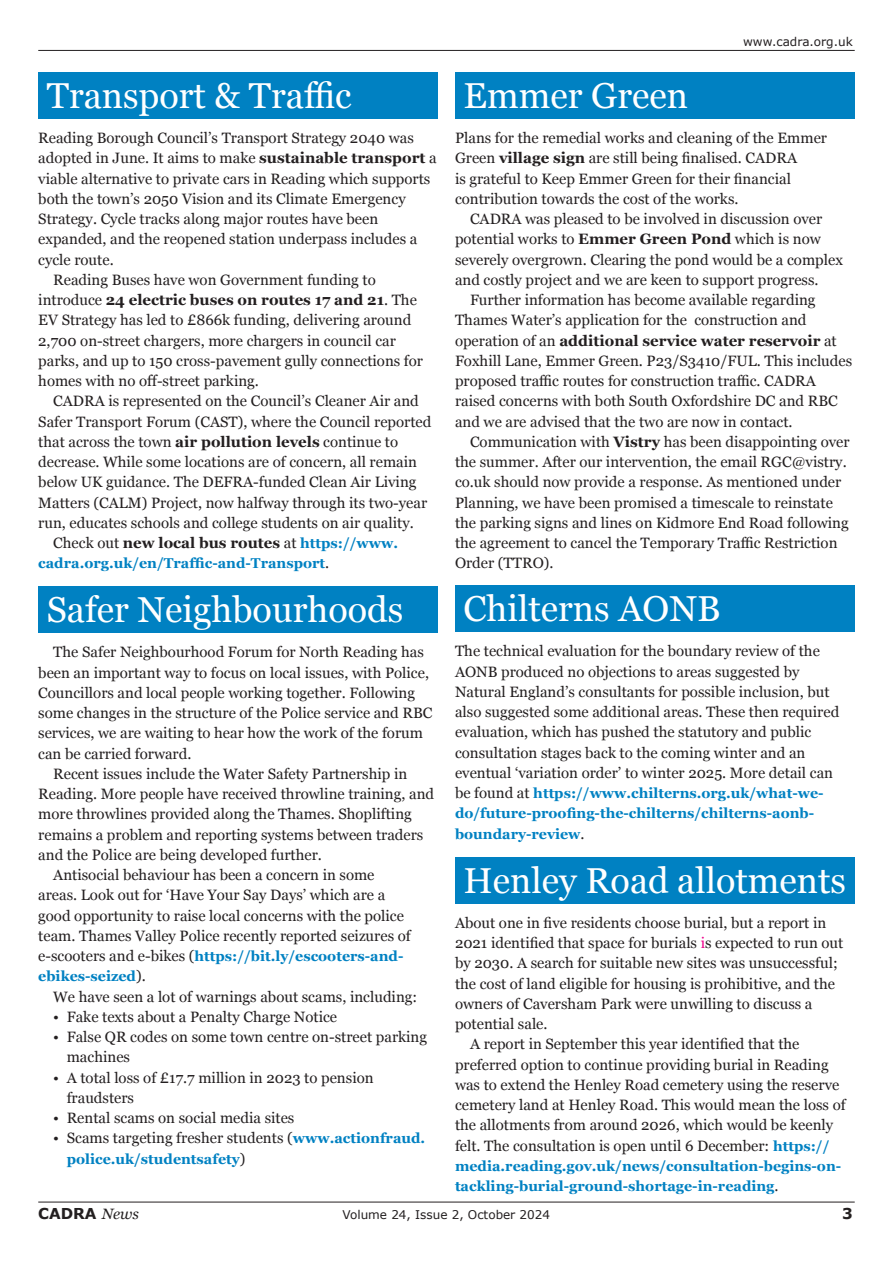
<style>
.page{position:relative;width:893px;height:1263px;background:#fff}
.page>*{position:absolute;margin:0;border:0;box-sizing:border-box;transform-origin:0 0}
.A_head_Georgia{font:36px "Georgia";color:#fff}
.Body_text_next{font:15px/20.2px "Georgia";color:#231f20}
.Body_text{font:15px/20.2px "Georgia";color:#231f20}
.Bullet_list{font:15px/20.2px "Georgia";color:#231f20}
.Body_text_next-2{font:700 15px "Georgia";color:#231f20}
.t1{font:700 15px "Verdana";color:#231f20}
.Body_text_next-3{font:700 14.25px/20.2px "Georgia";color:#0081c2}
.Body_text-2{font:700 14.25px/20.2px "Georgia";color:#0081c2}
.Bullet_list-2{font:700 14.25px "Georgia";color:#0081c2}
.t2{font:12px "Verdana";color:#231f20}
.s1{font-weight:700}
.s2{font-weight:400}
.s3{font-size:14.25px;color:#0081c2}
.s4{font-weight:400;font-size:15px;color:#231f20}
.s5{font-weight:700;font-size:14.25px;color:#0081c2}
.s6{color:#ed028c}
.s7{font-family:"Georgia";font-weight:400;font-style:italic}
</style>
<div class="page">
<hr style="left:38px;top:50px;width:817px;height:1px;background:#231f20">
<hr style="left:38px;top:1202px;width:817px;height:1px;background:#231f20">
<div style="left:38px;top:72px;width:400px;height:47px;background:#0081c2"></div>
<div style="left:455px;top:72px;width:400px;height:47px;background:#0081c2"></div>
<div style="left:38px;top:586px;width:400px;height:47px;background:#0081c2"></div>
<div style="left:455px;top:585px;width:400px;height:47px;background:#0081c2"></div>
<div style="left:455px;top:857px;width:400px;height:47px;background:#0081c2"></div>
<p class="A_head_Georgia" style="left:47px;top:69px;width:306px">Transport &amp; Traffic</p>
<p class="Body_text" style="left:38px;top:127px;width:400px">Reading Borough Council’s Transport Strategy 2040 was adopted in June. It aims to make <span class="s1">sustainable transport</span> a viable alternative to private cars in Reading which supports both the town’s 2050 Vision and its Climate Emergency Strategy. Cycle tracks along major routes have been expanded, and the reopened station underpass includes a cycle route.</p>
<p class="Body_text_next" style="left:38px;top:269px;width:386px;text-indent:15px">Reading Buses have won Government funding to introduce <span class="s1">24 electric buses on routes 17 and 21</span>. The EV Strategy has led to £866k funding, delivering around 2,700 on-street chargers, more chargers in council car parks, and up to 150 cross-pavement gully connections for homes with no off-street parking.</p>
<p class="Body_text_next" style="left:38px;top:390px;width:395px;text-indent:15px">CADRA is represented on the Council’s Cleaner Air and Safer Transport Forum (CAST), where the Council reported that across the town <span class="s1">air pollution levels</span> continue to decrease. While some locations are of concern, all remain below UK guidance. The DEFRA-funded Clean Air Living Matters (CALM) Project, now halfway through its two-year run, educates schools and college students on air quality.</p>
<p class="Body_text_next-2" style="left:53px;top:532px;width:346px"><span class="s2">Check out</span> new local bus routes <span class="s2">at</span> <span class="s3">https://www.</span></p>
<p class="Body_text_next-3" style="left:38px;top:553px;width:292px">cadra.org.uk/en/Traffic-and-Transport<span class="s4">.</span></p>
<p class="A_head_Georgia" style="left:463px;top:69px;width:226px">Emmer Green</p>
<p class="t2" style="left:743px;top:33px;width:111px">www.cadra.org.uk</p>
<p class="Body_text" style="left:455px;top:127px;width:374px">Plans for the remedial works and cleaning of the Emmer Green <span class="s1">village sign</span> are still being finalised. CADRA<br>is grateful to Keep Emmer Green for their financial contribution towards the cost of the works.</p>
<p class="Body_text_next" style="left:455px;top:208px;width:389px;text-indent:15px">CADRA was pleased to be involved in discussion over potential works to <span class="s1">Emmer Green Pond</span> which is now severely overgrown. Clearing the pond would be a complex and costly project and we are keen to support progress.</p>
<p class="Body_text_next" style="left:455px;top:289px;width:399px;text-indent:15px">Further information has become available regarding Thames Water’s application for the construction and operation of an <span class="s1">additional service water reservoir</span> at Foxhill Lane, Emmer Green. P23/S3410/FUL. This includes proposed traffic routes for construction traffic. CADRA raised concerns with both South Oxfordshire DC and RBC and we are advised that the two are now in contact.</p>
<p class="Body_text_next" style="left:455px;top:431px;width:396px;text-indent:15px">Communication with <span class="s1">Vistry</span> has been disappointing over the summer. After our intervention, the email RGC@vistry. co.uk should now provide a response. As mentioned under Planning, we have been promised a timescale to reinstate the parking signs and lines on Kidmore End Road following the agreement to cancel the Temporary Traffic Restriction Order (TTRO).</p>
<p class="A_head_Georgia" style="left:47px;top:583px;width:358px">Safer Neighbourhoods</p>
<p class="A_head_Georgia" style="left:463px;top:583px;width:259px">Chilterns AONB</p>
<p class="Body_text_next" style="left:38px;top:641px;width:396px;text-indent:15px">The Safer Neighbourhood Forum for North Reading has been an important way to focus on local issues, with Police, Councillors and local people working together. Following some changes in the structure of the Police service and RBC services, we are waiting to hear how the work of the forum can be carried forward.</p>
<p class="Body_text_next" style="left:38px;top:763px;width:397px;text-indent:15px">Recent issues include the Water Safety Partnership in Reading. More people have received throwline training, and more throwlines provided along the Thames. Shoplifting remains a problem and reporting systems between traders and the Police are being developed further.</p>
<p class="Body_text_next" style="left:38px;top:864px;width:374px;text-indent:15px">Antisocial behaviour has been a concern in some areas. Look out for ‘Have Your Say Days’ which are a good opportunity to raise local concerns with the police team. Thames Valley Police recently reported seizures of</p>
<p class="Body_text_next-3" style="left:38px;top:945px;width:367px"><span class="s4">e-scooters and e-bikes (</span>https://bit.ly/escooters-and&shy;ebikes-seized<span class="s4">).</span></p>
<p class="Body_text_next" style="left:53px;top:986px;width:365px">We have seen a lot of warnings about scams, including:</p>
<p class="Bullet_list" style="left:53px;top:1006px;width:285px">• Fake texts about a Penalty Charge Notice</p>
<p class="Bullet_list" style="left:67px;top:1026px;width:362px;text-indent:-14px">• False QR codes on some town centre on-street parking machines</p>
<p class="Bullet_list" style="left:67px;top:1067px;width:308px;text-indent:-14px">• A total loss of £17.7 million in 2023 to pension fraudsters</p>
<p class="Bullet_list" style="left:53px;top:1107px;width:243px">• Rental scams on social media sites</p>
<p class="Bullet_list" style="left:53px;top:1127px;width:373px">• Scams targeting fresher students (<span class="s5">www.actionfraud.</span></p>
<p class="Bullet_list-2" style="left:67px;top:1148px;width:180px">police.uk/studentsafety<span class="s4">)</span></p>
<p class="Body_text" style="left:455px;top:640px;width:386px">The technical evaluation for the boundary review of the AONB produced no objections to areas suggested by Natural England’s consultants for possible inclusion, but also suggested some additional areas. These then required evaluation, which has pushed the statutory and public consultation stages back to the coming winter and an eventual ‘variation order’ to winter 2025. More detail can</p>
<p class="Body_text-2" style="left:455px;top:782px;width:370px"><span class="s4">be found at</span> https://www.chilterns.org.uk/what-we&shy;do/future-proofing-the-chilterns/chilterns-aonb&shy;boundary-review<span class="s4">.</span></p>
<p class="A_head_Georgia" style="left:463px;top:854px;width:384px">Henley Road allotments</p>
<p class="Body_text" style="left:455px;top:912px;width:390px">About one in five residents choose burial, but a report in 2021 identified that space for burials <span class="s6">i</span>s expected to run out by 2030. A search for suitable new sites was unsuccessful; the cost of land eligible for housing is prohibitive, and the owners of Caversham Park were unwilling to discuss a potential sale.</p>
<p class="Body_text_next" style="left:455px;top:1033px;width:392px;text-indent:15px">A report in September this year identified that the preferred option to continue providing burial in Reading was to extend the Henley Road cemetery using the reserve cemetery land at Henley Road. This would mean the loss of the allotments from around 2026, which would be keenly felt. The consultation is open until 6 December: <span class="s5">https://</span></p>
<p class="Body_text_next-3" style="left:455px;top:1155px;width:388px">media.reading.gov.uk/news/consultation-begins-on&shy;tackling-burial-ground-shortage-in-reading<span class="s4">.</span></p>
<p class="t1" style="left:38px;top:1203px;width:102px">CADRA <span class="s7">News</span></p>
<p class="t2" style="left:342px;top:1207px;width:209px">Volume 24, Issue 2, October 2024</p>
<p class="t1" style="left:842px;top:1203px;width:12px">3</p>
</div>
